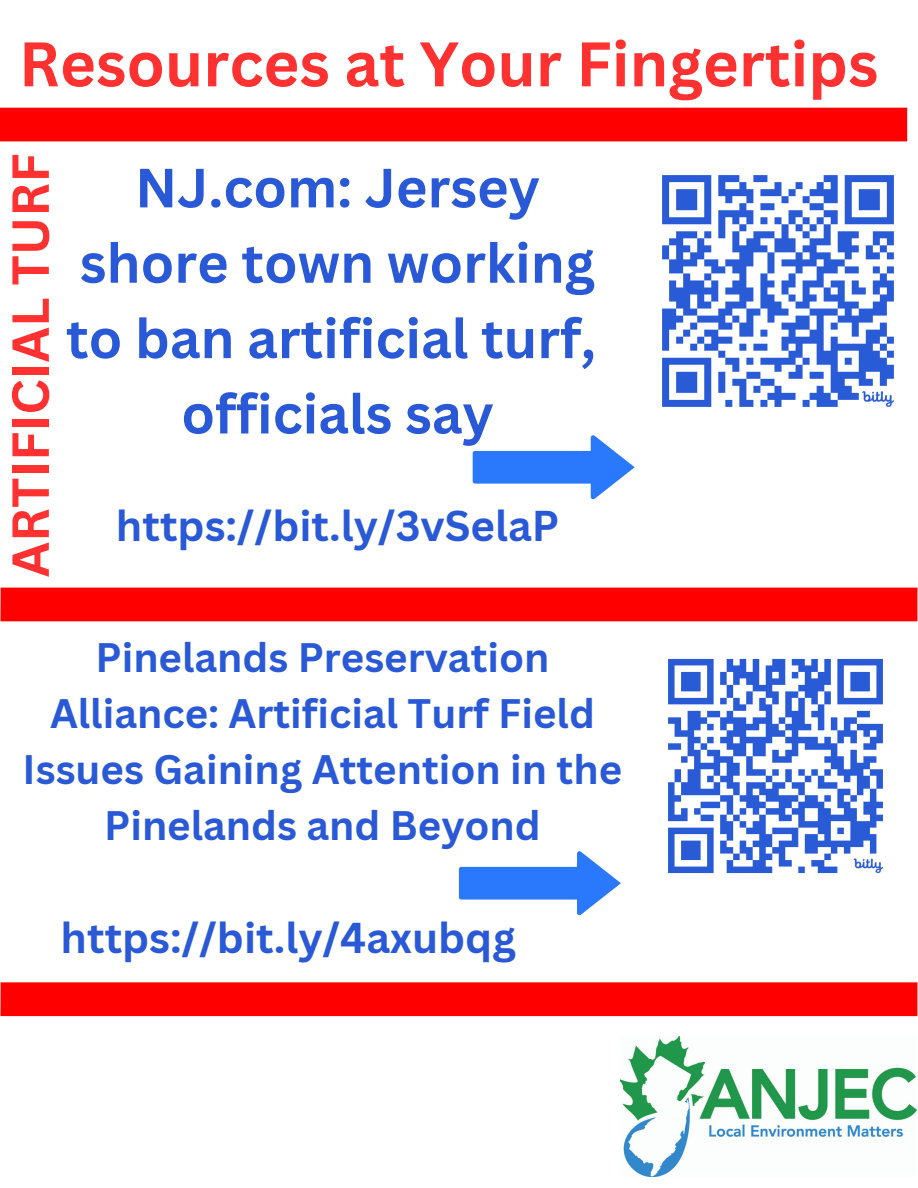
<style>
.page{position:relative;width:918px;height:1188px;background:#fff}
.page>*{position:absolute;margin:0;border:0;box-sizing:border-box;transform-origin:0 0}
.t1{font:700 61.5px "Canva Sans";color:#ff3131}
.t2{font:700 54px/75.3px "Canva Sans";color:#2959d6;text-align:center}
.t3{font:700 51px "Canva Sans";color:#ff3131}
.t4{font:700 42px "Canva Sans";color:#2959d6}
.t5{font:700 40.2px/56.1px "Canva Sans";color:#2959d6;text-align:center}
</style>
<div class="page">
<svg style="left:473px;top:435px;width:162px;height:64px"></svg>
<svg style="left:459px;top:851px;width:162px;height:64px"></svg>
<div style="left:0;top:588px;width:917px;height:33px;background:#f00"></div>
<img style="left:662px;top:175px;width:232px;height:232px">
<img style="left:668px;top:658px;width:215px;height:216px">
<div style="left:0;top:108px;width:907px;height:33px;background:#f00"></div>
<div style="left:0;top:982px;width:917px;height:34px;background:#f00"></div>
<img style="left:621px;top:1037px;width:295px;height:139px">
<p class="t1" style="left:19px;top:21px;width:861px">Resources at Your Fingertips</p>
<p class="t3" style="left:-6px;top:577px;width:426px;rotate:-90deg">ARTIFICIAL TURF</p>
<p class="t2" style="left:66px;top:149px;width:531px">NJ.com: Jersey shore town working to ban artificial turf, officials say</p>
<h2 class="t4" style="left:116px;top:496px;width:445px">https://bit.ly/3vSelaP</h2>
<p class="t5" style="left:23px;top:628px;width:601px">Pinelands Preservation<br>Alliance: Artificial Turf Field<br>Issues Gaining Attention in the<br>Pinelands and Beyond</p>
<h3 class="t4" style="left:61px;top:908px;width:457px">https://bit.ly/4axubqg</h3>
</div>
